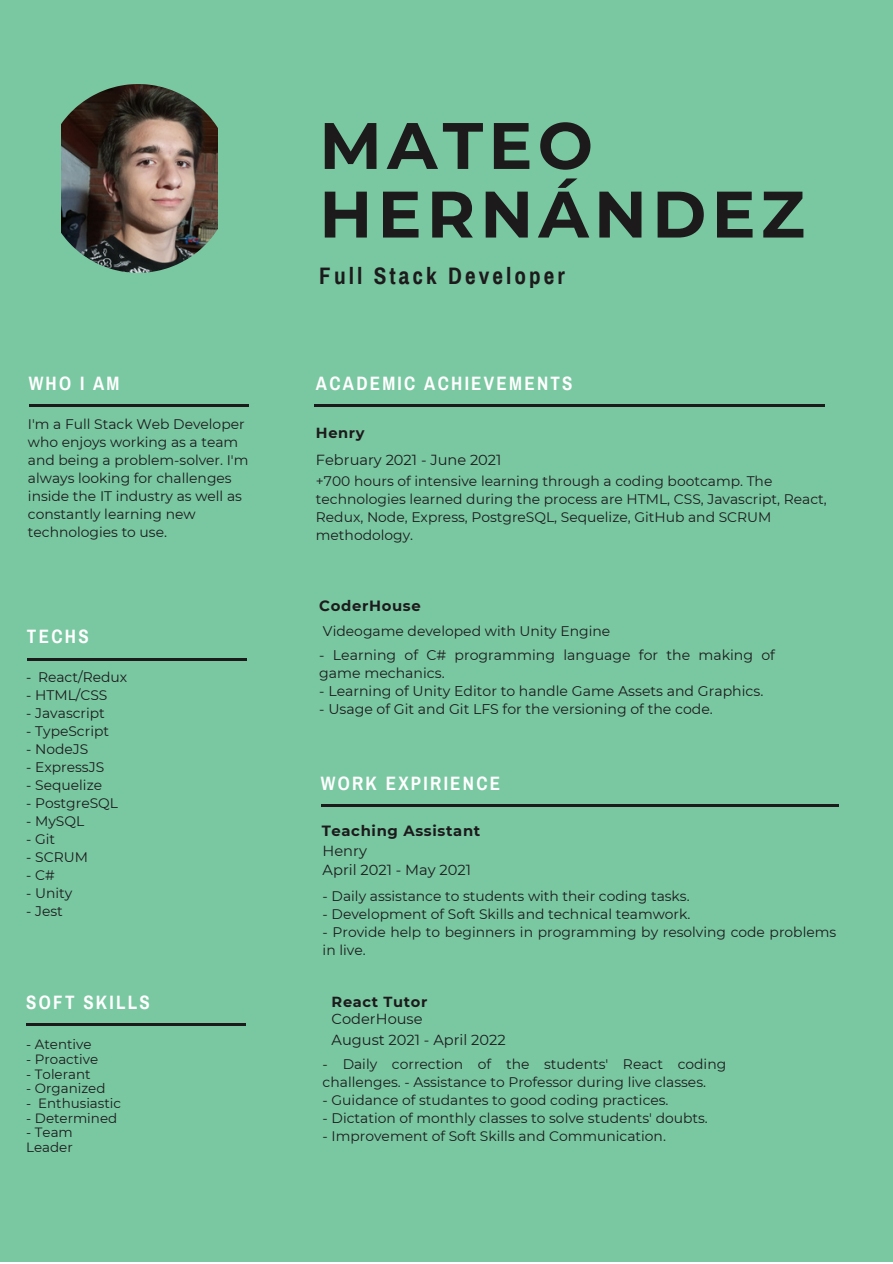
<style>
.page{position:relative;width:893px;height:1264px;background:#fff}
.page>*{position:absolute;margin:0;border:0;box-sizing:border-box;transform-origin:0 0}
.t1{font:700 65.55px/68.6px "Montserrat";letter-spacing:.08em;color:#1d1a1c}
.t2{font:700 23.25px "Archivo Narrow";letter-spacing:.13em;color:#1d1a1c}
.t3{font:700 18.9px "Archivo Narrow";letter-spacing:.12em;color:#fff}
.t4{font:700 14.85px "Montserrat";letter-spacing:.045em;color:#1d1a1c}
.t5{font:14.55px "Montserrat";color:#1d1a1c}
.t6{font:700 14.55px "Montserrat";letter-spacing:.045em;color:#1d1a1c}
.t7{font:14.1px/18px "Montserrat";color:#1d1a1c}
.t8{font:13.95px "Montserrat";color:#1d1a1c}
.t9{font:13.8px/18px "Montserrat";color:#1d1a1c}
.t10{font:13.5px/14.5px "Montserrat";color:#1d1a1c}
</style>
<div class="page">
<div style="left:0;top:0;width:892px;height:1261px;background:#79c8a1"></div>
<hr style="left:29px;top:404px;width:219px;height:3px;background:#1d1a1c">
<hr style="left:27px;top:658px;width:220px;height:2px;background:#1d1a1c">
<hr style="left:322px;top:804px;width:516px;height:2px;background:#1d1a1c">
<hr style="left:314px;top:404px;width:510px;height:2px;background:#1d1a1c">
<hr style="left:26px;top:1023px;width:220px;height:2px;background:#1d1a1c">
<img style="left:61px;top:84px;width:157px;height:189px">
<p class="t3" style="left:29px;top:373px;width:92px">WHO I AM</p>
<p class="t9" style="left:28px;top:415px;width:222px">I'm a Full Stack Web Developer who enjoys working as a team and being a problem-solver. I'm always looking for challenges inside the IT industry as well as constantly learning new technologies to use.</p>
<p class="t3" style="left:27px;top:626px;width:63px">TECHS</p>
<p class="t9" style="left:26px;top:668px;width:102px">- React/Redux</p>
<p class="t9" style="left:26px;top:686px;width:83px">- HTML/CSS</p>
<p class="t9" style="left:26px;top:704px;width:80px">- Javascript</p>
<p class="t9" style="left:26px;top:722px;width:84px">- TypeScript</p>
<p class="t9" style="left:26px;top:740px;width:64px">- NodeJS</p>
<p class="t9" style="left:26px;top:758px;width:79px">- ExpressJS</p>
<p class="t9" style="left:26px;top:776px;width:77px">- Sequelize</p>
<p class="t9" style="left:26px;top:794px;width:93px">- PostgreSQL</p>
<p class="t9" style="left:26px;top:812px;width:59px">- MySQL</p>
<p class="t9" style="left:26px;top:830px;width:30px">- Git</p>
<p class="t9" style="left:26px;top:848px;width:63px">- SCRUM</p>
<p class="t9" style="left:26px;top:866px;width:30px">- C#</p>
<p class="t9" style="left:26px;top:884px;width:48px">- Unity</p>
<p class="t9" style="left:26px;top:902px;width:38px">- Jest</p>
<p class="t3" style="left:26px;top:991px;width:125px">SOFT SKILLS</p>
<p class="t10" style="left:26px;top:1037px;width:67px">- Atentive</p>
<p class="t10" style="left:26px;top:1051px;width:73px">- Proactive</p>
<p class="t10" style="left:26px;top:1066px;width:66px">- Tolerant</p>
<p class="t10" style="left:26px;top:1081px;width:81px">- Organized</p>
<p class="t10" style="left:26px;top:1095px;width:96px">- Enthusiastic</p>
<p class="t10" style="left:26px;top:1110px;width:92px">- Determined</p>
<p class="t10" style="left:26px;top:1125px;width:48px">- Team<br>Leader</p>
<p class="t1" style="left:319px;top:111px;width:487px">MATEO<br>HERNÁNDEZ</p>
<p class="t2" style="left:319px;top:263px;width:247px">Full Stack Developer</p>
<p class="t3" style="left:316px;top:373px;width:258px">ACADEMIC ACHIEVEMENTS</p>
<p class="t6" style="left:316px;top:423px;width:50px">Henry</p>
<p class="t5" style="left:316px;top:450px;width:187px">February 2021 - June 2021</p>
<p class="t9" style="left:316px;top:472px;width:512px">+700 hours of intensive learning through a coding bootcamp. The technologies learned during the process are HTML, CSS, Javascript, React, Redux, Node, Express, PostgreSQL, Sequelize, GitHub and SCRUM methodology.</p>
<p class="t4" style="left:319px;top:596px;width:103px">CoderHouse</p>
<p class="t8" style="left:323px;top:622px;width:289px">Videogame developed with Unity Engine</p>
<p class="t7" style="left:319px;top:646px;width:457px">- Learning of C# programming language for the making of game mechanics.</p>
<p class="t7" style="left:319px;top:681px;width:445px">- Learning of Unity Editor to handle Game Assets and Graphics.</p>
<p class="t7" style="left:319px;top:699px;width:395px">- Usage of Git and Git LFS for the versioning of the code.</p>
<p class="t3" style="left:321px;top:773px;width:181px">WORK EXPIRIENCE</p>
<p class="t4" style="left:321px;top:821px;width:160px">Teaching Assistant</p>
<p class="t5" style="left:322px;top:842px;width:46px">Henry</p>
<p class="t5" style="left:322px;top:861px;width:150px">April 2021 - May 2021</p>
<p class="t9" style="left:322px;top:887px;width:368px">- Daily assistance to students with their coding tasks.</p>
<p class="t9" style="left:322px;top:905px;width:369px">- Development of Soft Skills and technical teamwork.</p>
<p class="t9" style="left:322px;top:923px;width:515px">- Provide help to beginners in programming by resolving code problems in live.</p>
<p class="t6" style="left:331px;top:993px;width:97px">React Tutor</p>
<p class="t5" style="left:331px;top:1010px;width:92px">CoderHouse</p>
<p class="t5" style="left:331px;top:1030px;width:175px">August 2021 - April 2022</p>
<p class="t9" style="left:322px;top:1054px;width:405px">- Daily correction of the students' React coding challenges. - Assistance to Professor during live classes.</p>
<p class="t9" style="left:322px;top:1090px;width:347px">- Guidance of studantes to good coding practices.</p>
<p class="t9" style="left:322px;top:1108px;width:386px">- Dictation of monthly classes to solve students' doubts.</p>
<p class="t9" style="left:322px;top:1126px;width:345px">- Improvement of Soft Skills and Communication.</p>
</div>
